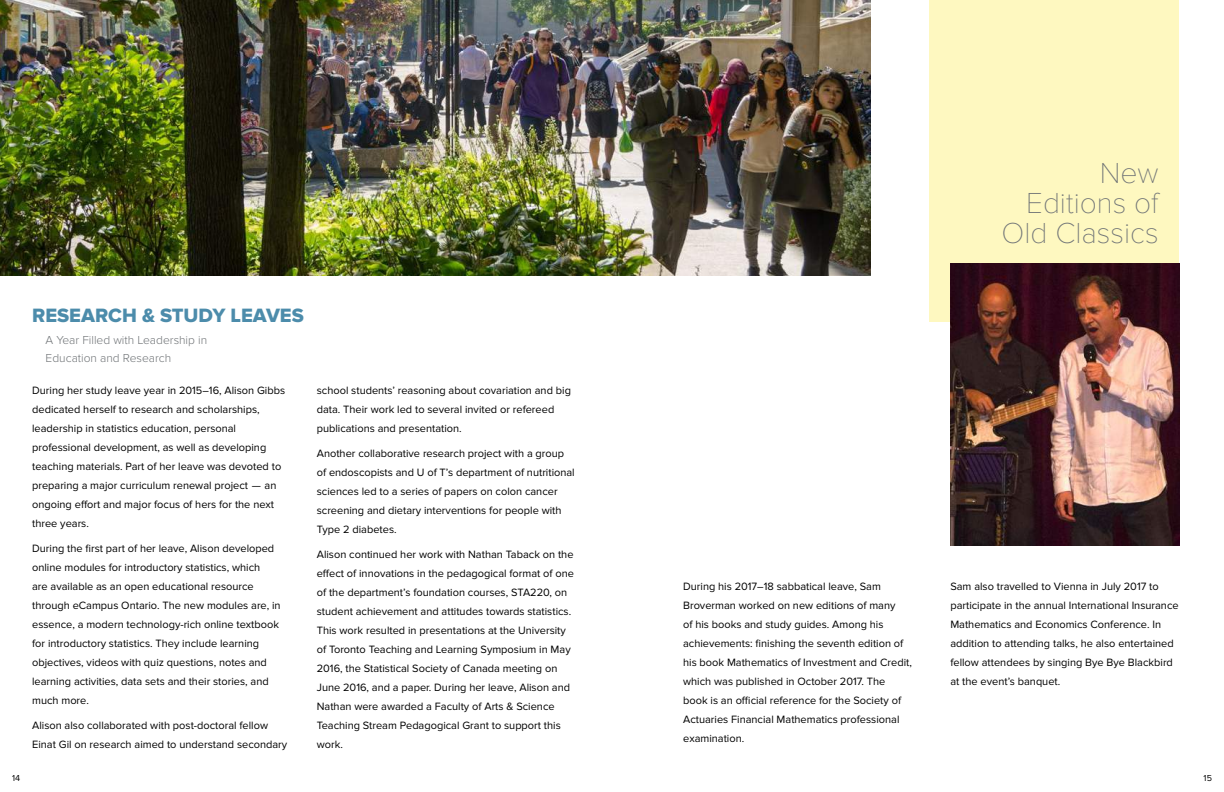
<style>
.page{position:relative;width:1224px;height:792px;background:#fff}
.page>*{position:absolute;margin:0;border:0;box-sizing:border-box;transform-origin:0 0}
.t1{font:100 30px/30px "Proxima Nova T";color:#6f7376;text-align:right}
.t2{font:20px "Proxima Nova Extrabld";color:#4c8cab}
.t3{font:300 12px/18px "Proxima Nova";color:#6f7376}
.t4{font:11px/19px "Proxima Nova";color:#000}
.t5{font:9px "Proxima Nova";color:#000}
</style>
<div class="page">
<div style="left:930px;top:0;width:249px;height:322px;background:#fef8c0"></div>
<img style="left:950px;top:263px;width:229px;height:282px">
<img style="left:0;top:0;width:870px;height:276px">
<h2 class="t2" style="left:32px;top:304px;width:273px">RESEARCH &amp; STUDY LEAVES</h2>
<p class="t3" style="left:46px;top:331px;width:163px">A Year Filled with Leadership in<br>Education and Research</p>
<p class="t4" style="left:32px;top:381px;width:255px">During her study leave year in 2015–16, Alison Gibbs dedicated herself to research and scholarships, leadership in statistics education, personal professional development, as well as developing teaching materials. Part of her leave was devoted to preparing a major curriculum renewal project — an ongoing effort and major focus of hers for the next three years.</p>
<p class="t4" style="left:32px;top:539px;width:250px">During the first part of her leave, Alison developed online modules for introductory statistics, which<br>are available as an open educational resource through eCampus Ontario. The new modules are, in essence, a modern technology-rich online textbook for introductory statistics. They include learning objectives, videos with quiz questions, notes and learning activities, data sets and their stories, and much more.</p>
<p class="t4" style="left:32px;top:716px;width:257px">Alison also collaborated with post-doctoral fellow<br>Einat Gil on research aimed to understand secondary</p>
<p class="t4" style="left:317px;top:381px;width:256px">school students’ reasoning about covariation and big data. Their work led to several invited or refereed publications and presentation.</p>
<p class="t4" style="left:317px;top:444px;width:259px">Another collaborative research project with a group of endoscopists and U of T’s department of nutritional sciences led to a series of papers on colon cancer screening and dietary interventions for people with Type 2 diabetes.</p>
<p class="t4" style="left:317px;top:545px;width:259px">Alison continued her work with Nathan Taback on the effect of innovations in the pedagogical format of one of the department’s foundation courses, STA220, on student achievement and attitudes towards statistics.<br>This work resulted in presentations at the University of Toronto Teaching and Learning Symposium in May 2016, the Statistical Society of Canada meeting on June 2016, and a paper. During her leave, Alison and Nathan were awarded a Faculty of Arts &amp; Science Teaching Stream Pedagogical Grant to support this work.</p>
<h1 class="t1" style="left:1002px;top:158px;width:158px">New<br>Editions of<br>Old Classics</h1>
<p class="t4" style="left:683px;top:577px;width:230px">During his 2017–18 sabbatical leave, Sam Broverman worked on new editions of many<br>of his books and study guides. Among his achievements: finishing the seventh edition of his book Mathematics of Investment and Credit, which was published in October 2017. The book is an official reference for the Society of Actuaries Financial Mathematics professional examination.</p>
<p class="t4" style="left:950px;top:577px;width:230px">Sam also travelled to Vienna in July 2017 to participate in the annual International Insurance Mathematics and Economics Conference. In addition to attending talks, he also entertained fellow attendees by singing Bye Bye Blackbird at the event’s banquet.</p>
<p class="t5" style="left:12px;top:773px;width:10px">14</p>
<p class="t5" style="left:1204px;top:773px;width:10px">15</p>
</div>
